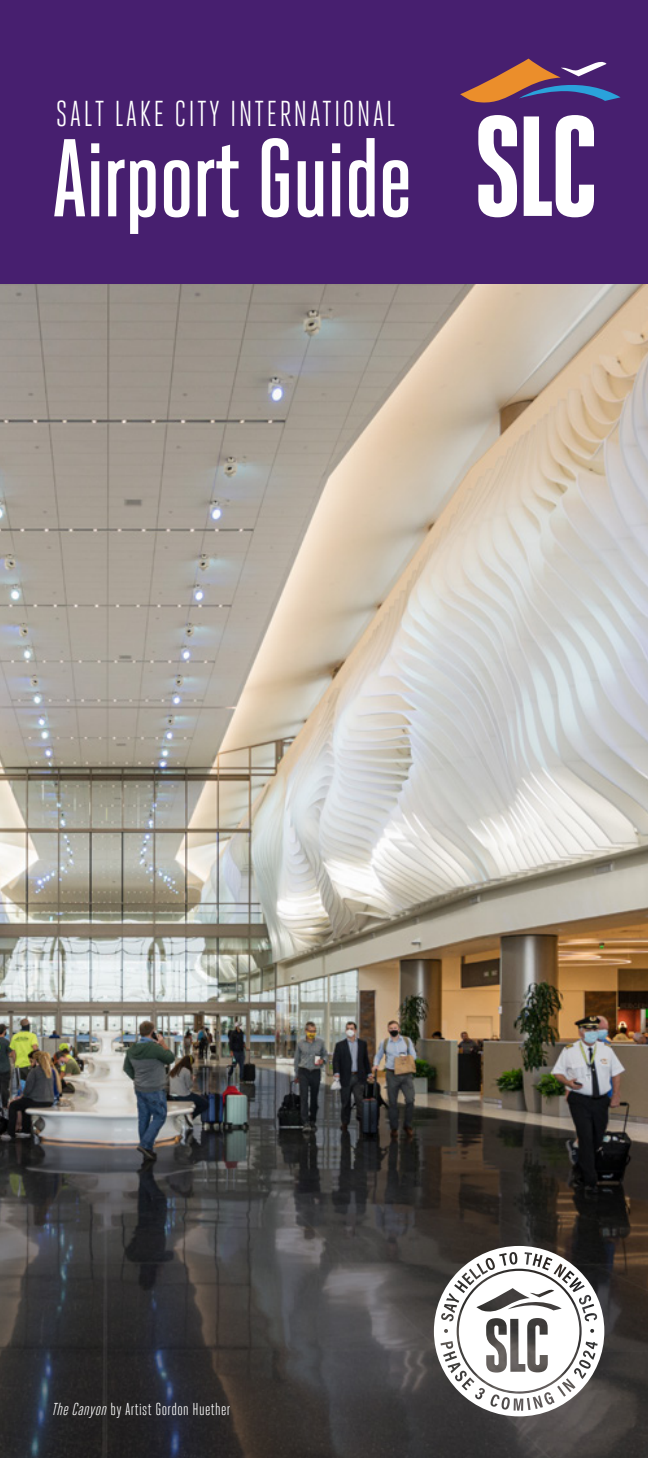
<style>
.page{position:relative;width:648px;height:1458px;background:#fff}
.page>*{position:absolute;margin:0;border:0;box-sizing:border-box;transform-origin:0 0}
.t1{font:500 110.25px "Heroic Condensed";letter-spacing:-.02em;color:#fff}
.t2{font:36px "Heroic Condensed";letter-spacing:.06em;color:#fff}
.Body_Copy{font:17.32px "Heroic Condensed";letter-spacing:.02em;color:#fff}
.s1{font-style:italic}
</style>
<div class="page">
<img style="left:0;top:284px;width:648px;height:1174px">
<div style="left:0;top:0;width:648px;height:284px;background:#471f6f"></div>
<svg style="left:478px;top:115px;width:39px;height:102px"></svg>
<svg style="left:524px;top:115px;width:70px;height:102px"></svg>
<svg style="left:460px;top:59px;width:161px;height:44px"></svg>
<svg style="left:434px;top:1246px;width:170px;height:170px"></svg>
<p class="t2" style="left:56px;top:94px;width:341px">SALT LAKE CITY INTERNATIONAL</p>
<p class="t1" style="left:51px;top:118px;width:363px">Airport Guide</p>
<p class="Body_Copy" style="left:51px;top:1399px;width:181px"><span class="s1">TheCanyon</span>by Artist Gordon Huether</p>
</div>
